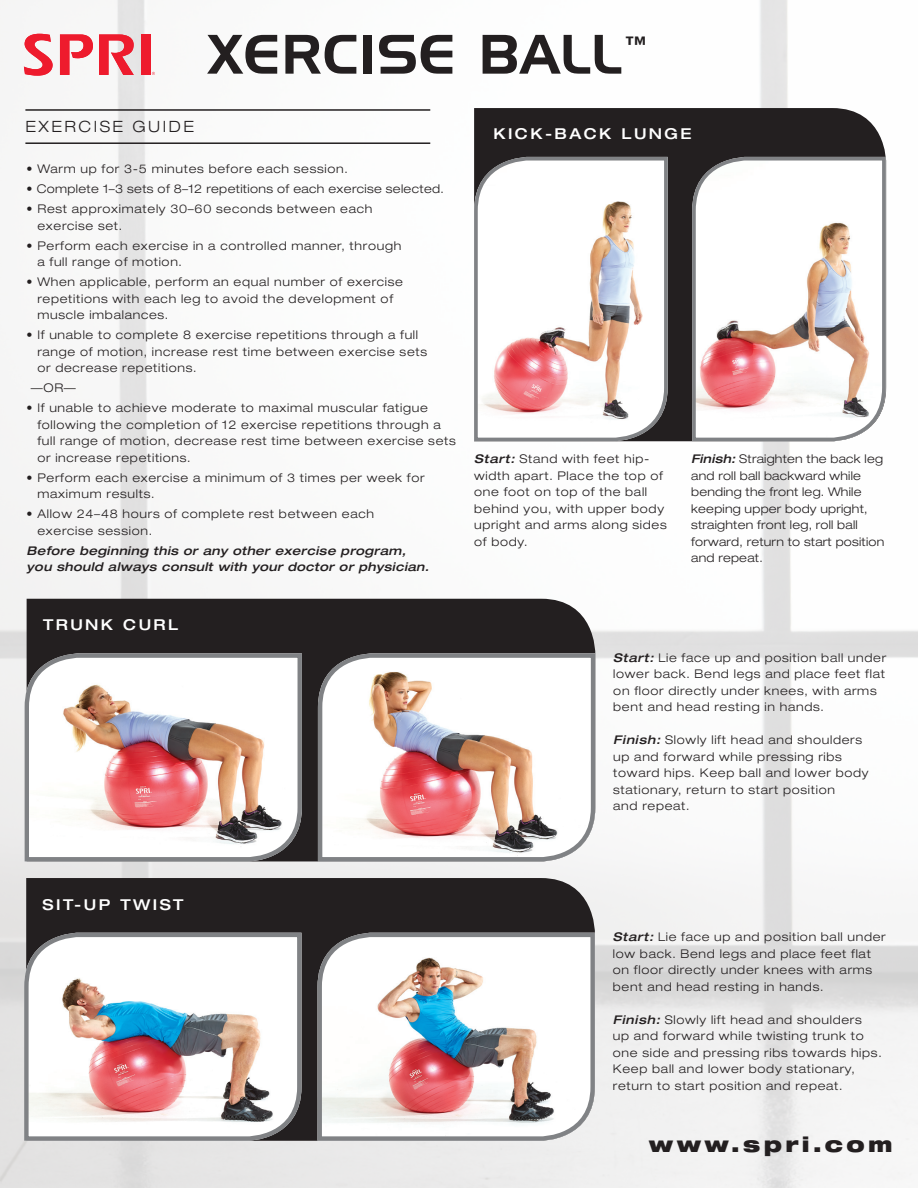
<style>
.page{position:relative;width:918px;height:1188px;background:#fff}
.page>*{position:absolute;margin:0;border:0;box-sizing:border-box;transform-origin:0 0}
.t1{font:54px "Handel Gothic BT";letter-spacing:.02em;color:#231f20}
.t2{font:900 expanded 21px "Helvetica Neue";letter-spacing:.16em;color:#231f20}
.t3{font:300 expanded 15.6px "Helvetica Neue";letter-spacing:.16em;color:#231f20}
.t4{font:500 expanded 15px "Helvetica Neue LT Std";letter-spacing:.16em;color:#fff}
.t5{font:300 expanded 12px/16.5px "Helvetica Neue LT Std";letter-spacing:.06em;color:#231f20}
.t6{font:300 expanded 12px/16.5px "Helvetica Neue LT Std";letter-spacing:.02em;color:#231f20}
.t7{font:italic 500 expanded 12px/16.5px "Helvetica Neue LT Std";letter-spacing:.03em;color:#231f20}
.t8{font:300 expanded 12px "Helvetica Neue LT Std";letter-spacing:.03em;color:#231f20}
.s1{font-weight:500;font-style:italic}
</style>
<div class="page">
<img style="left:0;top:0;width:918px;height:1188px">
<div style="left:474px;top:108px;width:412px;height:333px;background:#231f20"></div>
<svg style="left:472px;top:155px;width:198px;height:288px"></svg>
<svg style="left:690px;top:155px;width:198px;height:288px"></svg>
<div style="left:27px;top:599px;width:568px;height:262px;background:#231f20"></div>
<svg style="left:22px;top:651px;width:282px;height:213px"></svg>
<svg style="left:316px;top:651px;width:281px;height:213px"></svg>
<div style="left:26px;top:878px;width:569px;height:263px;background:#231f20"></div>
<svg style="left:22px;top:930px;width:282px;height:213px"></svg>
<svg style="left:315px;top:930px;width:282px;height:213px"></svg>
<svg style="left:24px;top:34px;width:29px;height:42px"></svg>
<svg style="left:60px;top:34px;width:33px;height:41px"></svg>
<svg style="left:99px;top:34px;width:35px;height:41px"></svg>
<div style="left:141px;top:34px;width:10px;height:41px;background:#ee1b2d"></div>
<hr style="left:25px;top:142px;width:405px;height:2px;background:#231f20">
<hr style="left:25px;top:109px;width:405px;height:2px;background:#231f20">
<h1 class="t1" style="left:208px;top:22px;width:443px">XERCISE BALL<sup>™</sup></h1>
<h3 class="t3" style="left:25px;top:117px;width:170px">EXERCISE GUIDE</h3>
<p class="t4" style="left:493px;top:124px;width:200px">KICK-BACK LUNGE</p>
<p class="t5" style="left:27px;top:161px;width:323px">• Warm up for 3-5 minutes before each session.</p>
<p class="t8" style="left:27px;top:182px;width:419px">• Complete 1–3 sets of 8–12 repetitions of each exercise selected.</p>
<p class="t5" style="left:37px;top:201px;width:336px;text-indent:-11px">• Rest approximately 30–60 seconds between each exercise set.</p>
<p class="t5" style="left:37px;top:237px;width:365px;text-indent:-11px">• Perform each exercise in a controlled manner, through a full range of motion.</p>
<p class="t5" style="left:37px;top:274px;width:367px;text-indent:-11px">• When applicable, perform an equal number of exercise repetitions with each leg to avoid the development of muscle imbalances.</p>
<p class="t5" style="left:37px;top:327px;width:391px;text-indent:-11px">• If unable to complete 8 exercise repetitions through a full range of motion, increase rest time between exercise sets or decrease repetitions.</p>
<p class="t5" style="left:31px;top:380px;width:47px">—OR—</p>
<p class="t5" style="left:37px;top:400px;width:420px;text-indent:-11px">• If unable to achieve moderate to maximal muscular fatigue following the completion of 12 exercise repetitions through a full range of motion, decrease rest time between exercise sets or increase repetitions.</p>
<p class="t5" style="left:37px;top:469px;width:389px;text-indent:-11px">• Perform each exercise a minimum of 3 times per week for maximum results.</p>
<p class="t5" style="left:37px;top:506px;width:338px;text-indent:-11px">• Allow 24–48 hours of complete rest between each exercise session.</p>
<p class="t7" style="left:27px;top:542px;width:404px">Before beginning this or any other exercise program, you should always consult with your doctor or physician.</p>
<p class="t4" style="left:43px;top:616px;width:137px">TRUNK CURL</p>
<p class="t5" style="left:474px;top:451px;width:194px"><span class="s1">Start:</span> Stand with feet hip&shy;width apart. Place the top of one foot on top of the ball behind you, with upper body upright and arms along sides of body.</p>
<p class="t6" style="left:691px;top:451px;width:195px"><span class="s1">Finish:</span> Straighten the back leg and roll ball backward while bending the front leg. While keeping upper body upright, straighten front leg, roll ball forward, return to start position and repeat.</p>
<p class="t5" style="left:613px;top:649px;width:274px"><span class="s1">Start:</span> Lie face up and position ball under lower back. Bend legs and place feet flat on floor directly under knees, with arms bent and head resting in hands.</p>
<p class="t5" style="left:613px;top:732px;width:257px"><span class="s1">Finish:</span> Slowly lift head and shoulders up and forward while pressing ribs toward hips. Keep ball and lower body stationary, return to start position<br>and repeat.</p>
<p class="t4" style="left:43px;top:895px;width:142px">SIT-UP TWIST</p>
<p class="t5" style="left:613px;top:929px;width:274px"><span class="s1">Start:</span> Lie face up and position ball under low back. Bend legs and place feet flat on floor directly under knees with arms bent and head resting in hands.</p>
<p class="t5" style="left:613px;top:1011px;width:270px"><span class="s1">Finish:</span> Slowly lift head and shoulders<br>up and forward while twisting trunk to one side and pressing ribs towards hips.<br>Keep ball and lower body stationary, return to start position and repeat.</p>
<h2 class="t2" style="left:649px;top:1131px;width:245px">www.spri.com</h2>
</div>
